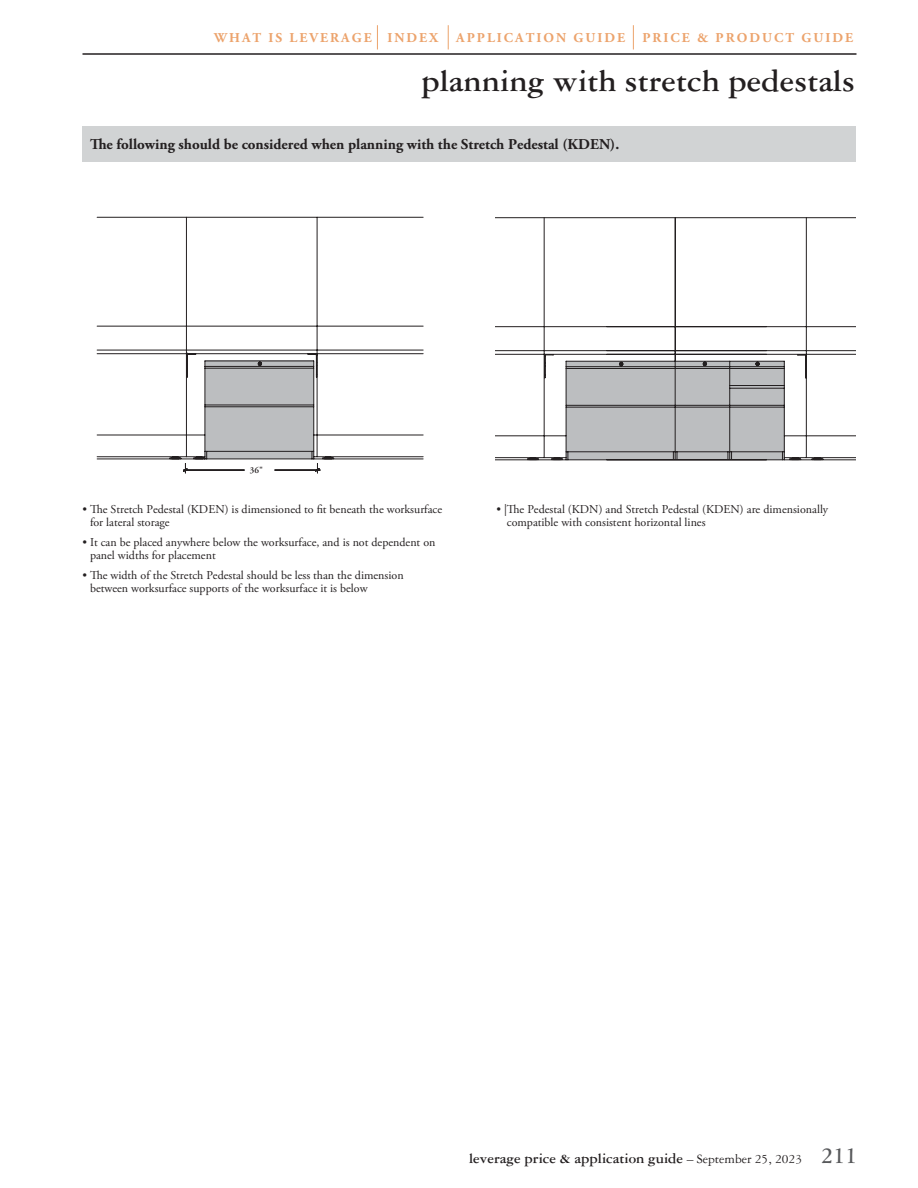
<style>
.page{position:relative;width:918px;height:1188px;background:#fff}
.page>*{position:absolute;margin:0;border:0;box-sizing:border-box;transform-origin:0 0}
.t1{font:700 33px "Garamond Three";color:#231f20}
.t2{font:700 15px "Adobe Garamond Pro";color:#231f20}
.t3{font:700 15px "Garamond Three";color:#231f20}
.t4{font:700 13.5px "Adobe Garamond Pro";letter-spacing:.15em;color:#eca36c}
.t5{font:12px/13.5px "Adobe Garamond Pro";color:#231f20}
.t6{font:600 9px "Adobe Garamond Pro";color:#231f20}
.s1{font-weight:400;font-size:13.5px}
.s2{font-size:24px;color:#58595b}
</style>
<div class="page">
<hr style="left:82px;top:53px;width:774px;height:2px;background:#231f20">
<svg style="left:633px;top:25px;width:1px;height:24px"></svg>
<svg style="left:377px;top:25px;width:1px;height:24px"></svg>
<svg style="left:448px;top:25px;width:1px;height:24px"></svg>
<div style="left:82px;top:126px;width:774px;height:36px;background:#d1d3d4"></div>
<svg style="left:96px;top:217px;width:328px;height:243px"></svg>
<svg style="left:183px;top:463px;width:138px;height:11px"></svg>
<svg style="left:495px;top:218px;width:360px;height:242px"></svg>
<hr style="left:495px;top:217px;width:360px;height:1px;background:#231f20">
<p class="t4" style="left:214px;top:30px;width:226px">WHAT IS LEVERAGE INDEX</p>
<p class="t4" style="left:456px;top:30px;width:170px">APPLICATION GUIDE</p>
<p class="t4" style="left:642px;top:30px;width:212px">PRICE &amp; PRODUCT GUIDE</p>
<h1 class="t1" style="left:421px;top:63px;width:435px">planning with stretch pedestals</h1>
<p class="t2" style="left:90px;top:136px;width:531px">The following should be considered when planning with the Stretch Pedestal (KDEN).</p>
<p class="t6" style="left:250px;top:465px;width:15px">36"</p>
<p class="t5" style="left:90px;top:503px;width:354px;text-indent:-8px">• The Stretch Pedestal (KDEN) is dimensioned to fit beneath the worksurface for lateral storage</p>
<p class="t5" style="left:90px;top:536px;width:347px;text-indent:-8px">• It can be placed anywhere below the worksurface, and is not dependent on panel widths for placement</p>
<p class="t5" style="left:90px;top:569px;width:315px;text-indent:-8px">• The width of the Stretch Pedestal should be less than the dimension between worksurface supports of the worksurface it is below</p>
<p class="t5" style="left:507px;top:503px;width:323px;text-indent:-10px">• |The Pedestal (KDN) and Stretch Pedestal (KDEN) are dimensionally compatible with consistent horizontal lines</p>
<p class="t3" style="left:469px;top:1150px;width:389px">leverage price &amp; application guide <span class="s1">– September 25, 2023</span> <span class="s2">211</span></p>
</div>
